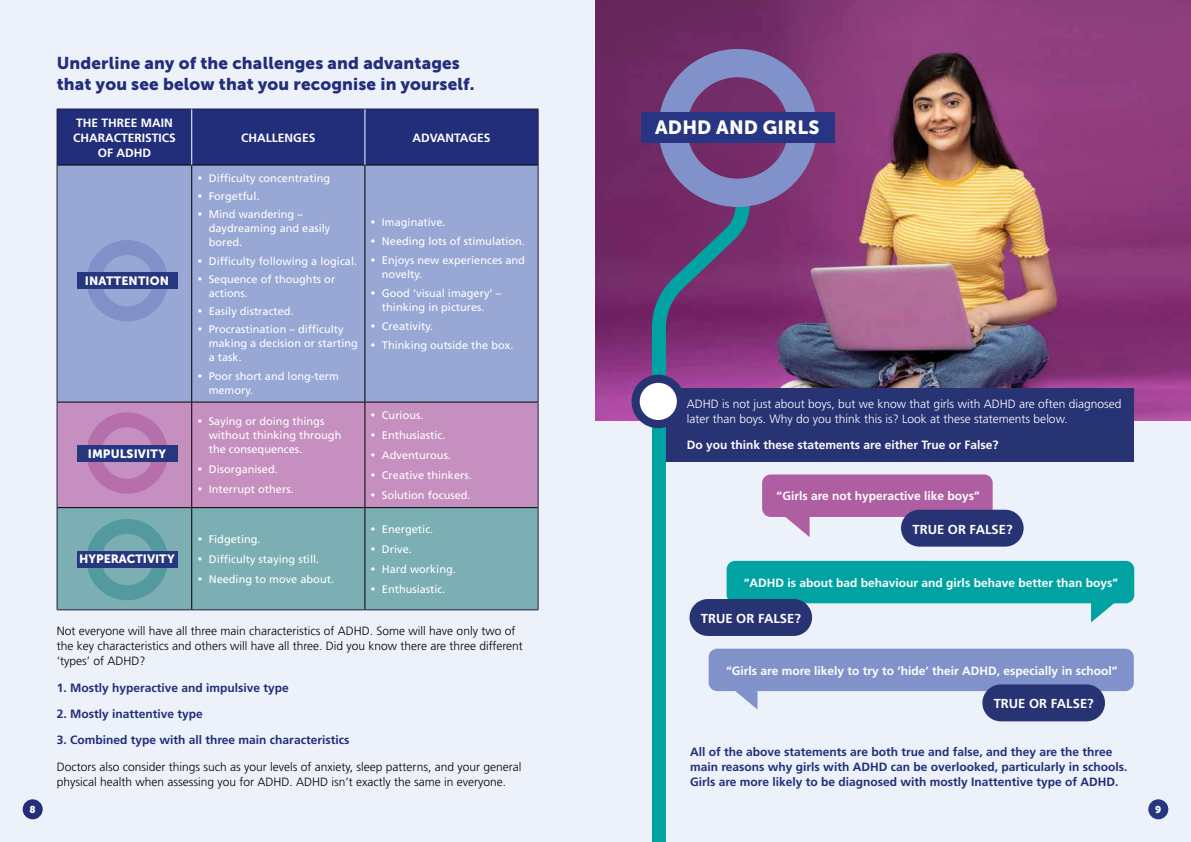
<style>
.page{position:relative;width:1191px;height:842px;background:#fff}
.page>*{position:absolute;margin:0;border:0;box-sizing:border-box;transform-origin:0 0}
.t1{font:19px "Museo Sans 900";letter-spacing:.01em;color:#fff}
.t2{font:17px/20.4px "Museo Sans 900";letter-spacing:.01em;color:#222e7a}
.t3{font:700 13px "Frutiger LT Std";color:#fff}
.t4{font:300 12px/15px "Frutiger LT Std";color:#000}
.t5{font:700 12px/15px "Frutiger LT Std";color:#222e7a}
.t6{font:700 12px/15px "Frutiger LT Std";color:#fff;text-align:center}
.t7{font:300 12px/15px "Frutiger LT Std";color:#fff}
.t8{font:12px "Museo Sans 900";letter-spacing:.01em;color:#fff}
.t9{font:11px/20.1px "Frutiger LT Std";color:#fff}
.t10{font:10px "Museo Sans 900";color:#fff}
</style>
<div class="page">
<div style="left:595px;top:0;width:596px;height:842px;background:#edf2fa"></div>
<div style="left:0;top:0;width:595px;height:842px;background:#edf2fa"></div>
<div style="left:23px;top:799px;width:20px;height:20px;background:#222e7a;border-radius:50%"></div>
<div style="left:1148px;top:799px;width:20px;height:20px;background:#26377f;border-radius:50%"></div>
<img style="left:595px;top:0;width:596px;height:420px">
<div style="left:658px;top:388px;width:476px;height:74px;background:#283374"></div>
<svg style="left:645px;top:183px;width:110px;height:659px"></svg>
<svg style="left:635px;top:379px;width:46px;height:45px"></svg>
<div style="left:631px;top:375px;width:54px;height:53px;border:8px solid #283374;border-radius:50%"></div>
<svg style="left:658px;top:49px;width:159px;height:158px;background:#7a5d97"></svg>
<div style="left:641px;top:113px;width:193px;height:30px;background:#283583"></div>
<div style="left:762px;top:474px;width:230px;height:43px;background:#af5ea1;border-radius:8px"></div>
<svg style="left:785px;top:517px;width:24px;height:20px"></svg>
<div style="left:901px;top:510px;width:122px;height:37px;background:#283374;border-radius:18px"></div>
<div style="left:726px;top:561px;width:408px;height:42px;background:#00a3a1;border-radius:8px"></div>
<svg style="left:1091px;top:603px;width:28px;height:19px"></svg>
<div style="left:689px;top:599px;width:123px;height:37px;background:#283374;border-radius:18px"></div>
<div style="left:708px;top:649px;width:425px;height:42px;background:#8092c9;border-radius:8px"></div>
<svg style="left:729px;top:691px;width:28px;height:18px"></svg>
<div style="left:982px;top:684px;width:123px;height:37px;background:#283374;border-radius:18px"></div>
<div style="left:58px;top:110px;width:480px;height:55px;background:#222e7a"></div>
<div style="left:58px;top:166px;width:480px;height:236px;background:#99a7d4"></div>
<div style="left:58px;top:403px;width:480px;height:104px;background:#c590c0"></div>
<div style="left:58px;top:508px;width:480px;height:101px;background:#7cafb3"></div>
<hr style="left:57px;top:109px;width:135px;height:1px;background:#231f44">
<hr style="left:57px;top:109px;width:1px;height:56px;background:#231f44">
<hr style="left:192px;top:109px;width:173px;height:1px;background:#231f44">
<hr style="left:365px;top:109px;width:173px;height:1px;background:#231f44">
<hr style="left:538px;top:109px;width:1px;height:56px;background:#231f44">
<hr style="left:57px;top:165px;width:1px;height:237px;background:#231f44">
<hr style="left:538px;top:165px;width:1px;height:237px;background:#231f44">
<hr style="left:57px;top:402px;width:1px;height:106px;background:#231f44">
<hr style="left:538px;top:402px;width:1px;height:106px;background:#231f44">
<hr style="left:57px;top:508px;width:1px;height:101px;background:#231f44">
<hr style="left:538px;top:508px;width:1px;height:101px;background:#231f44">
<hr style="left:57px;top:609px;width:135px;height:1px;background:#231f44">
<hr style="left:192px;top:609px;width:173px;height:1px;background:#231f44">
<hr style="left:365px;top:609px;width:173px;height:1px;background:#231f44">
<hr style="left:57px;top:165px;width:135px;height:1px;background:#000">
<hr style="left:192px;top:165px;width:173px;height:1px;background:#000">
<hr style="left:191px;top:165px;width:1px;height:237px;background:#000">
<hr style="left:365px;top:165px;width:173px;height:1px;background:#000">
<hr style="left:364px;top:165px;width:1px;height:237px;background:#000">
<hr style="left:57px;top:402px;width:135px;height:1px;background:#000">
<hr style="left:192px;top:402px;width:173px;height:1px;background:#000">
<hr style="left:191px;top:402px;width:1px;height:105px;background:#000">
<hr style="left:365px;top:402px;width:173px;height:1px;background:#000">
<hr style="left:364px;top:402px;width:1px;height:105px;background:#000">
<hr style="left:57px;top:507px;width:135px;height:1px;background:#000">
<hr style="left:192px;top:507px;width:173px;height:1px;background:#000">
<hr style="left:191px;top:508px;width:1px;height:101px;background:#000">
<hr style="left:365px;top:507px;width:173px;height:1px;background:#000">
<hr style="left:364px;top:508px;width:1px;height:101px;background:#000">
<hr style="left:191px;top:109px;width:1px;height:56px;background:#fff">
<hr style="left:364px;top:109px;width:1px;height:56px;background:#fff">
<div style="left:86px;top:412px;width:82px;height:82px;border:15px solid #b76fab;border-radius:50%"></div>
<div style="left:77px;top:445px;width:100px;height:16px;background:#26377f"></div>
<div style="left:86px;top:519px;width:82px;height:81px;border:15px solid #529a9e;border-radius:50%"></div>
<div style="left:77px;top:551px;width:100px;height:17px;background:#26377f"></div>
<div style="left:86px;top:240px;width:82px;height:81px;border:15px solid #8091c9;border-radius:50%"></div>
<div style="left:77px;top:273px;width:100px;height:16px;background:#26377f"></div>
<svg style="left:198px;top:194px;width:3px;height:4px"></svg>
<svg style="left:198px;top:309px;width:3px;height:4px"></svg>
<svg style="left:371px;top:220px;width:4px;height:4px"></svg>
<svg style="left:371px;top:239px;width:4px;height:4px"></svg>
<svg style="left:371px;top:258px;width:4px;height:4px"></svg>
<svg style="left:371px;top:292px;width:4px;height:3px"></svg>
<svg style="left:371px;top:325px;width:4px;height:3px"></svg>
<svg style="left:371px;top:344px;width:4px;height:3px"></svg>
<svg style="left:371px;top:413px;width:4px;height:3px"></svg>
<svg style="left:371px;top:433px;width:4px;height:3px"></svg>
<svg style="left:371px;top:453px;width:4px;height:4px"></svg>
<svg style="left:371px;top:473px;width:4px;height:4px"></svg>
<svg style="left:371px;top:493px;width:4px;height:4px"></svg>
<svg style="left:371px;top:527px;width:4px;height:3px"></svg>
<svg style="left:371px;top:547px;width:4px;height:3px"></svg>
<svg style="left:371px;top:567px;width:4px;height:3px"></svg>
<svg style="left:371px;top:587px;width:4px;height:3px"></svg>
<h2 class="t2" style="left:57px;top:53px;width:419px">Underline any of the challenges and advantages that you see below that you recognise in yourself.</h2>
<p class="t6" style="left:73px;top:115px;width:104px">THE THREE MAIN<br>CHARACTERISTICS<br>OF ADHD</p>
<p class="t6" style="left:241px;top:130px;width:76px">CHALLENGES</p>
<p class="t6" style="left:412px;top:130px;width:80px">ADVANTAGES</p>
<p class="t9" style="left:209px;top:169px;width:123px;line-height:18.2px">Difficulty concentrating<br>Forgetful.<br>Mind wandering –</p>
<p class="t9" style="left:209px;top:222px;width:123px;line-height:14px">daydreaming and easily bored.</p>
<p class="t9" style="left:209px;top:252px;width:150px;line-height:18.2px">Difficulty following a logical.<br>Sequence of thoughts or</p>
<p class="t9" style="left:209px;top:284px;width:136px;line-height:18.2px">actions.<br>Easily distracted.<br>Procrastination – difficulty</p>
<p class="t9" style="left:209px;top:337px;width:151px;line-height:14px">making a decision or starting a task.</p>
<p class="t9" style="left:209px;top:369px;width:132px;line-height:14px">Poor short and long-term memory.</p>
<p class="t9" style="left:382px;top:213px;width:145px;line-height:19.1px">Imaginative.<br>Needing lots of stimulation.<br>Enjoys new experiences and</p>
<p class="t9" style="left:382px;top:265px;width:121px;line-height:19.1px">novelty.<br>Good ‘visual imagery’ –</p>
<p class="t9" style="left:382px;top:298px;width:133px;line-height:19.1px">thinking in pictures.<br>Creativity.<br>Thinking outside the box.</p>
<p class="t8" style="left:85px;top:274px;width:86px">INATTENTION</p>
<p class="t8" style="left:88px;top:446px;width:80px">IMPULSIVITY</p>
<p class="t8" style="left:79px;top:552px;width:97px">HYPERACTIVITY</p>
<p class="t9" style="left:209px;top:414px;width:134px;line-height:14.4px">Saying or doing things without thinking through the consequences.</p>
<p class="t9" style="left:209px;top:460px;width:86px">Disorganised.<br>Interrupt others.</p>
<p class="t9" style="left:382px;top:405px;width:91px">Curious.<br>Enthusiastic.<br>Adventurous.<br>Creative thinkers.<br>Solution focused.</p>
<p class="t9" style="left:209px;top:529px;width:127px">Fidgeting.<br>Difficulty staying still.<br>Needing to move about.</p>
<p class="t9" style="left:382px;top:519px;width:75px">Energetic.<br>Drive.<br>Hard working.<br>Enthusiastic.</p>
<p class="t4" style="left:57px;top:624px;width:468px">Not everyone will have all three main characteristics of ADHD. Some will have only two of the key characteristics and others will have all three. Did you know there are three different ‘types’ of ADHD?</p>
<p class="t5" style="left:57px;top:680px;width:234px">1. Mostly hyperactive and impulsive type</p>
<p class="t5" style="left:57px;top:706px;width:148px">2. Mostly inattentive type</p>
<p class="t5" style="left:57px;top:733px;width:294px">3. Combined type with all three main characteristics</p>
<p class="t4" style="left:57px;top:759px;width:466px">Doctors also consider things such as your levels of anxiety, sleep patterns, and your general physical health when assessing you for ADHD. ADHD isn’t exactly the same in everyone.</p>
<h1 class="t1" style="left:655px;top:117px;width:166px">ADHD AND GIRLS</h1>
<p class="t7" style="left:687px;top:396px;width:436px">ADHD is not just about boys, but we know that girls with ADHD are often diagnosed later than boys. Why do you think this is? Look at these statements below.</p>
<p class="t6" style="left:687px;top:438px;width:313px">Do you think these statements are either True or False?</p>
<p class="t6" style="left:776px;top:488px;width:205px">“Girls are not hyperactive like boys”</p>
<p class="t3" style="left:912px;top:522px;width:102px">TRUE OR FALSE?</p>
<p class="t6" style="left:744px;top:575px;width:376px">“ADHD is about bad behaviour and girls behave better than boys”</p>
<p class="t3" style="left:701px;top:610px;width:102px">TRUE OR FALSE?</p>
<p class="t6" style="left:726px;top:663px;width:393px">“Girls are more likely to try to ‘hide’ their ADHD, especially in school”</p>
<p class="t3" style="left:993px;top:696px;width:102px">TRUE OR FALSE?</p>
<p class="t5" style="left:690px;top:744px;width:439px">All of the above statements are both true and false, and they are the three main reasons why girls with ADHD can be overlooked, particularly in schools.<br>Girls are more likely to be diagnosed with mostly Inattentive type of ADHD.</p>
<p class="t10" style="left:30px;top:804px;width:8px">8</p>
<p class="t10" style="left:1155px;top:804px;width:8px">9</p>
</div>
